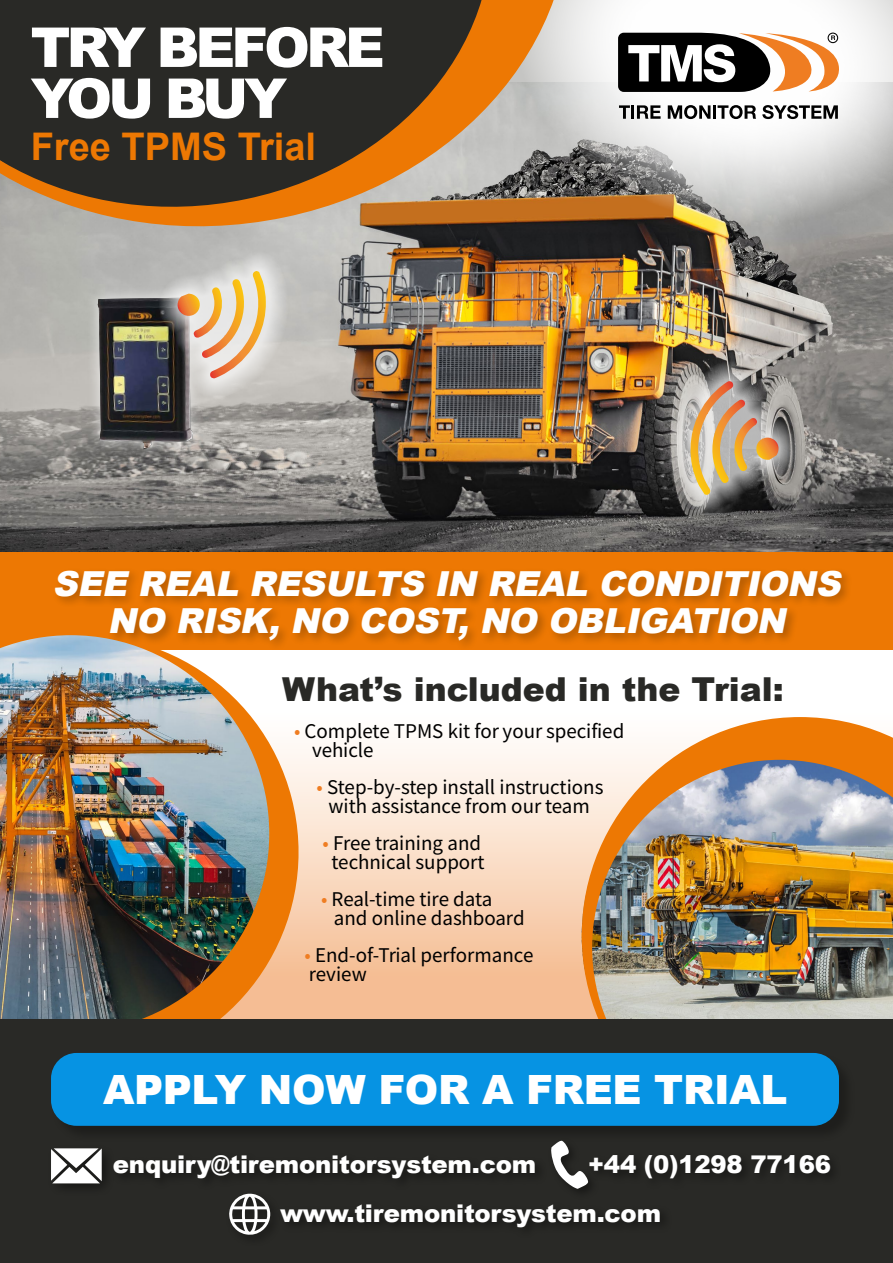
<style>
.page{position:relative;width:893px;height:1263px;background:#fff}
.page>*{position:absolute;margin:0;border:0;box-sizing:border-box;transform-origin:0 0}
.t1{font:900 55.05px/51px "Arial";letter-spacing:-.07em;color:#fff}
.t2{font:900 40.35px "Arial";letter-spacing:-.01em;color:#fff}
.t3{font:700 38.1px "Arial";color:#ed7803}
.t4{font:italic 900 34.5px/37.5px "Arial";color:#fff;text-align:center}
.t5{font:900 33px "Arial";color:#292926}
.t6{font:900 24.45px/48.3px "Arial";letter-spacing:-.01em;color:#fff}
.t7{font:21px/19.5px "Source Sans Variable";color:#000}
.s1{color:#ef7d22}
</style>
<div class="page">
<img style="left:0;top:250px;width:893px;height:303px">
<div style="left:13px;top:712px;width:880px;height:312px;background:linear-gradient(to bottom,#fff,#f4b587)"></div>
<img style="left:582px;top:717px;width:311px;height:303px">
<svg style="left:602px;top:0;width:291px;height:250px"></svg>
<svg style="left:0;top:0;width:602px;height:258px;background:#6d5944"></svg>
<svg style="left:619px;top:105px;width:11px;height:14px"></svg>
<hr style="left:631px;top:105px;width:3px;height:14px;background:#000">
<svg style="left:637px;top:105px;width:24px;height:14px"></svg>
<svg style="left:668px;top:105px;width:42px;height:14px"></svg>
<hr style="left:713px;top:105px;width:3px;height:14px;background:#000">
<svg style="left:718px;top:105px;width:38px;height:14px"></svg>
<svg style="left:762px;top:105px;width:76px;height:14px"></svg>
<svg style="left:618px;top:33px;width:222px;height:59px"></svg>
<div style="left:0;top:553px;width:893px;height:97px;background:#ed7803"></div>
<svg style="left:269px;top:712px;width:53px;height:308px"></svg>
<div style="left:52px;top:567px;width:801px;height:84px;background:#000;opacity:.25"></div>
<img style="left:0;top:635px;width:269px;height:385px">
<svg style="left:66px;top:239px;width:251px;height:230px;background:#a29d95"></svg>
<svg style="left:631px;top:348px;width:181px;height:181px;background:#8c7f6f"></svg>
<div style="left:0;top:1020px;width:893px;height:243px;background:#292926"></div>
<div style="left:51px;top:1053px;width:805px;height:89px;background:#232321"></div>
<div style="left:51px;top:1053px;width:788px;height:73px;background:#0693e3;border-radius:26px"></div>
<div style="left:548px;top:1137px;width:52px;height:64px;background:#282825"></div>
<svg style="left:551px;top:1141px;width:35px;height:48px"></svg>
<svg style="left:51px;top:1148px;width:51px;height:35px;background:#d2d2d1"></svg>
<div style="left:586px;top:1151px;width:256px;height:39px;background:#252523"></div>
<svg style="left:229px;top:1194px;width:41px;height:41px"></svg>
<h1 class="t1" style="left:31px;top:20px;width:356px">TRY BEFORE<br>YOU BUY</h1>
<h3 class="t3" style="left:31px;top:121px;width:287px">Free TPMS Trial</h3>
<h3 class="t4" style="left:53px;top:563px;width:798px">SEE REAL RESULTS IN REAL CONDITIONS<br>NO RISK,NO COST,NO OBLIGATION</h3>
<h3 class="t5" style="left:282px;top:665px;width:503px">What’s included in the Trial:</h3>
<p class="t7" style="left:312px;top:721px;width:314px;text-indent:-18px"><span class="s1">•</span> Complete TPMS kit for your specified vehicle</p>
<p class="t7" style="left:316px;top:777px;width:289px;text-align:center"><span class="s1">•</span> Step-by-step install instructions with assistance from our team</p>
<p class="t7" style="left:322px;top:833px;width:164px;text-align:center"><span class="s1">•</span> Free training and technical support</p>
<p class="t7" style="left:334px;top:889px;width:192px;text-indent:-13px"><span class="s1">•</span> Real-time tire data and online dashboard</p>
<p class="t7" style="left:304px;top:945px;width:230px"><span class="s1">•</span> End-of-Trial performance review</p>
<h2 class="t2" style="left:103px;top:1060px;width:686px">APPLY NOW FOR A FREE TRIAL</h2>
<p class="t6" style="left:113px;top:1139px;width:425px">enquiry@tiremonitorsystem.com</p>
<p class="t6" style="left:280px;top:1139px;width:552px;text-indent:308px">+44 (0)1298 77166 www.tiremonitorsystem.com</p>
</div>
